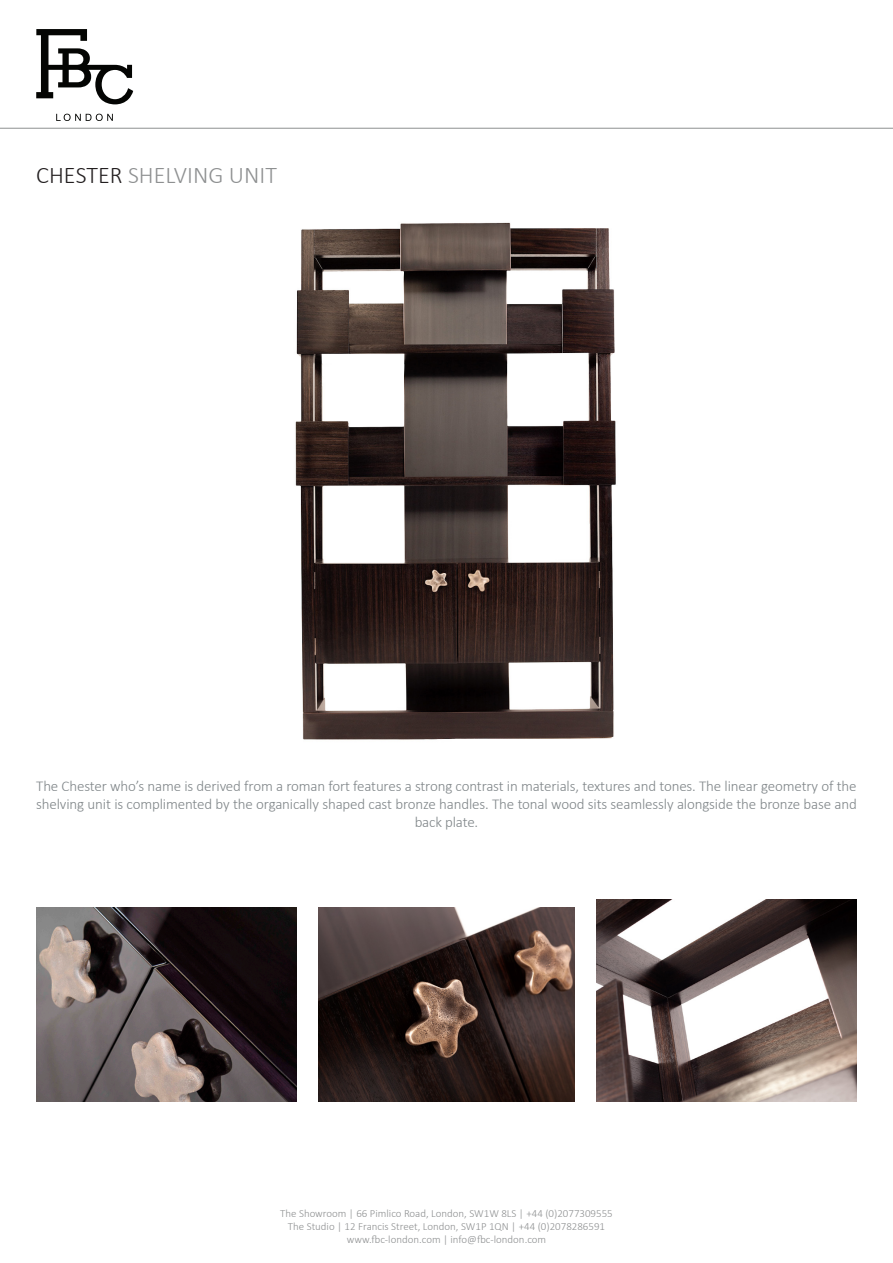
<style>
.page{position:relative;width:893px;height:1263px;background:#fff}
.page>*{position:absolute;margin:0;border:0;box-sizing:border-box;transform-origin:0 0}
.t1{font:300 24px "Calibri";color:#8e9091}
.t2{font:300 15px/18px "Calibri";letter-spacing:-.01em;color:#7f8588;text-align:center}
.t3{font:300 10.95px/13px "Calibri";color:#8e9091;text-align:center}
.s1{color:#231f20}
</style>
<div class="page">
<svg style="left:36px;top:29px;width:97px;height:75px"></svg>
<svg style="left:56px;top:114px;width:57px;height:7px"></svg>
<hr style="left:0;top:128px;width:893px;height:1px;background:#8e9091">
<img style="left:295px;top:222px;width:321px;height:518px">
<img style="left:36px;top:907px;width:261px;height:195px">
<img style="left:596px;top:899px;width:261px;height:203px">
<img style="left:318px;top:907px;width:257px;height:195px">
<h1 class="t1" style="left:36px;top:160px;width:242px"><span class="s1">CHESTER</span> SHELVING UNIT</h1>
<p class="t2" style="left:36px;top:777px;width:822px">The Chester who’s name is derived from a roman fort features a strong contrast in materials, textures and tones. The linear geometry of the shelving unit is complimented by the organically shaped cast bronze handles. The tonal wood sits seamlessly alongside the bronze base and back plate.</p>
<p class="t3" style="left:280px;top:1207px;width:334px">The Showroom | 66 Pimlico Road, London, SW1W 8LS | +44 (0)2077309555<br>The Studio | 12 Francis Street, London, SW1P 1QN | +44 (0)2078286591 www.fbc-london.com | info@fbc-london.com</p>
</div>
